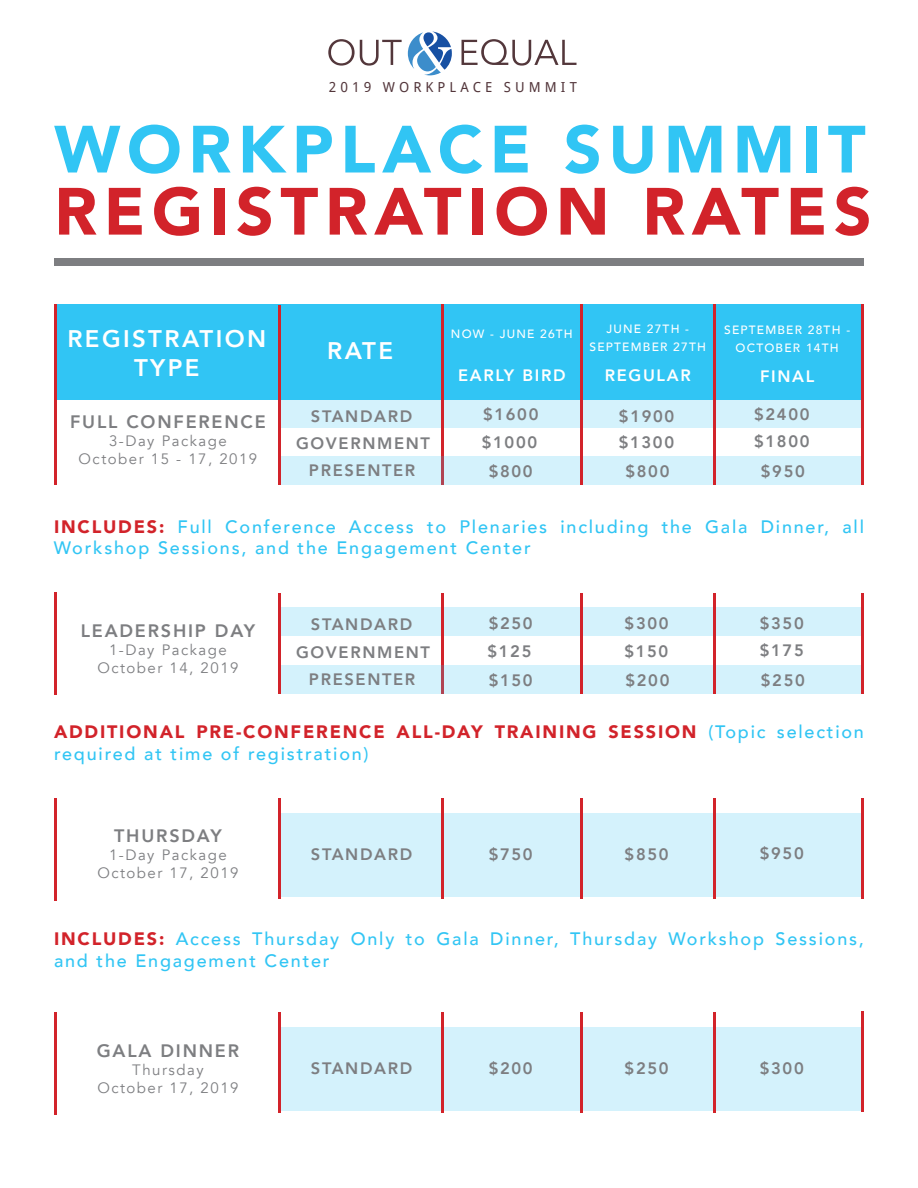
<style>
.page{position:relative;width:918px;height:1188px;background:#fff}
.page>*{position:absolute;margin:0;border:0;box-sizing:border-box;transform-origin:0 0}
.t1{font:900 66px "Avenir";letter-spacing:.1em;color:#d2232a}
.t2{font:900 66px "Avenir";letter-spacing:.1em;color:#31c5f4}
.t3{font:800 24px/28.8px "Avenir";letter-spacing:.1em;color:#fff;text-align:center}
.t4{font:500 18px/21.6px "Avenir";letter-spacing:.1em;color:#31c5f4}
.t5{font:900 18px/21.6px "Avenir";letter-spacing:.1em;color:#d2232a}
.t6{font:800 18px "Avenir";letter-spacing:.1em;color:#7d7e81}
.t7{font:800 16.5px/28.3px "Avenir";letter-spacing:.1em;color:#7d7e81;text-align:center}
.t8{font:800 16.5px "Avenir";letter-spacing:.1em;color:#fff}
.t9{font:15px/18px "Avenir";letter-spacing:.1em;color:#7d7e81;text-align:center}
.t10{font:13.8px "Droid Sans";letter-spacing:.295em;color:#53363b}
.t11{font:500 12px/18px "Avenir";letter-spacing:.1em;color:#fff;text-align:center}
.s1{font-weight:900;color:#d2232a}
.s2{font-weight:500;color:#31c5f4}
</style>
<div class="page">
<svg style="left:408px;top:32px;width:44px;height:43px"></svg>
<svg style="left:328px;top:39px;width:74px;height:27px"></svg>
<svg style="left:462px;top:39px;width:115px;height:27px"></svg>
<div style="left:54px;top:259px;width:810px;height:7px;background:#7d7e81"></div>
<div style="left:54px;top:304px;width:810px;height:96px;background:#31c5f4"></div>
<div style="left:280px;top:399px;width:584px;height:28px;background:#d4f2fc"></div>
<hr style="left:442px;top:304px;width:2px;height:181px;background:#d2232a">
<div style="left:280px;top:456px;width:584px;height:29px;background:#d4f2fc"></div>
<hr style="left:278px;top:305px;width:3px;height:180px;background:#d2232a">
<hr style="left:580px;top:304px;width:2px;height:181px;background:#d2232a">
<hr style="left:714px;top:304px;width:2px;height:181px;background:#d2232a">
<hr style="left:862px;top:304px;width:2px;height:181px;background:#d2232a">
<hr style="left:54px;top:304px;width:2px;height:181px;background:#d2232a">
<div style="left:280px;top:608px;width:584px;height:28px;background:#d4f2fc"></div>
<hr style="left:442px;top:593px;width:2px;height:100px;background:#d2232a">
<div style="left:280px;top:665px;width:584px;height:28px;background:#d4f2fc"></div>
<hr style="left:278px;top:593px;width:3px;height:100px;background:#d2232a">
<hr style="left:580px;top:593px;width:2px;height:100px;background:#d2232a">
<hr style="left:714px;top:593px;width:2px;height:100px;background:#d2232a">
<hr style="left:862px;top:593px;width:2px;height:100px;background:#d2232a">
<hr style="left:54px;top:593px;width:2px;height:102px;background:#d2232a">
<div style="left:280px;top:813px;width:584px;height:84px;background:#d4f2fc"></div>
<hr style="left:442px;top:798px;width:2px;height:101px;background:#d2232a">
<hr style="left:278px;top:798px;width:3px;height:101px;background:#d2232a">
<hr style="left:580px;top:798px;width:2px;height:101px;background:#d2232a">
<hr style="left:714px;top:798px;width:2px;height:101px;background:#d2232a">
<hr style="left:862px;top:798px;width:2px;height:101px;background:#d2232a">
<hr style="left:54px;top:798px;width:2px;height:102px;background:#d2232a">
<div style="left:280px;top:1028px;width:584px;height:83px;background:#d4f2fc"></div>
<hr style="left:442px;top:1013px;width:2px;height:100px;background:#d2232a">
<hr style="left:278px;top:1013px;width:3px;height:100px;background:#d2232a">
<hr style="left:580px;top:1013px;width:2px;height:100px;background:#d2232a">
<hr style="left:714px;top:1013px;width:2px;height:100px;background:#d2232a">
<hr style="left:54px;top:1012px;width:2px;height:103px;background:#d2232a">
<hr style="left:862px;top:1011px;width:2px;height:100px;background:#d2232a">
<p class="t10" style="left:329px;top:79px;width:250px">2019 WORKPLACE SUMMIT</p>
<h1 class="t2" style="left:54px;top:93px;width:813px">WORKPLACE SUMMIT</h1>
<h1 class="t1" style="left:54px;top:155px;width:819px">REGISTRATION RATES</h1>
<h2 class="t3" style="left:67px;top:325px;width:200px">REGISTRATION<br>TYPE</h2>
<p class="t6" style="left:70px;top:408px;width:197px">FULL CONFERENCE</p>
<p class="t9" style="left:79px;top:432px;width:180px">3-Day Package<br>October 15 - 17, 2019</p>
<h2 class="t3" style="left:327px;top:336px;width:67px">RATE</h2>
<p class="t7" style="left:296px;top:402px;width:136px;line-height:27.2px">STANDARD<br>GOVERNMENT<br>PRESENTER</p>
<p class="t11" style="left:451px;top:324px;width:123px">NOW - JUNE 26TH</p>
<p class="t8" style="left:458px;top:362px;width:109px">EARLY BIRD</p>
<p class="t11" style="left:590px;top:319px;width:118px">JUNE 27TH -<br>SEPTEMBER 27TH</p>
<p class="t8" style="left:605px;top:362px;width:87px">REGULAR</p>
<p class="t7" style="left:482px;top:400px;width:58px">$1600 $1000 $800</p>
<p class="t7" style="left:619px;top:403px;width:57px;line-height:26.5px;text-align:left">$1900 $1300</p>
<p class="t7" style="left:625px;top:457px;width:46px">$800</p>
<p class="t11" style="left:724px;top:321px;width:128px">SEPTEMBER 28TH -<br>OCTOBER 14TH</p>
<p class="t8" style="left:760px;top:364px;width:56px">FINAL</p>
<p class="t7" style="left:754px;top:401px;width:57px;line-height:27px;text-align:left">$2400 $1800</p>
<p class="t7" style="left:761px;top:457px;width:46px">$950</p>
<p class="t4" style="left:54px;top:514px;width:812px"><span class="s1">INCLUDES:</span> Full Conference Access to Plenaries including the Gala Dinner, all<br>Workshop Sessions, and the Engagement Center</p>
<p class="t7" style="left:296px;top:611px;width:136px;line-height:27.2px">STANDARD<br>GOVERNMENT<br>PRESENTER</p>
<p class="t7" style="left:487px;top:609px;width:47px;text-align:justify">$250 $125 $150</p>
<p class="t7" style="left:624px;top:609px;width:47px;text-align:justify">$300 $150 $200</p>
<p class="t7" style="left:760px;top:609px;width:46px;line-height:27px;text-align:left">$350 $175</p>
<p class="t6" style="left:81px;top:617px;width:176px">LEADERSHIP DAY</p>
<p class="t9" style="left:97px;top:641px;width:143px">1-Day Package<br>October 14, 2019</p>
<p class="t7" style="left:761px;top:666px;width:46px">$250</p>
<p class="t5" style="left:54px;top:720px;width:811px">ADDITIONAL PRE-CONFERENCE ALL-DAY TRAINING SESSION <span class="s2">(Topic selection required at time of registration)</span></p>
<p class="t6" style="left:114px;top:822px;width:109px">THURSDAY</p>
<p class="t9" style="left:97px;top:846px;width:143px">1-Day Package<br>October 17, 2019</p>
<p class="t7" style="left:311px;top:840px;width:103px">STANDARD</p>
<p class="t7" style="left:489px;top:840px;width:46px">$750</p>
<p class="t7" style="left:625px;top:840px;width:46px">$850</p>
<p class="t7" style="left:760px;top:840px;width:46px">$950</p>
<p class="t4" style="left:54px;top:927px;width:811px"><span class="s1">INCLUDES:</span> Access Thursday Only to Gala Dinner, Thursday Workshop Sessions, and the Engagement Center</p>
<p class="t6" style="left:97px;top:1036px;width:144px">GALA DINNER</p>
<p class="t9" style="left:97px;top:1061px;width:143px">Thursday<br>October 17, 2019</p>
<p class="t7" style="left:311px;top:1054px;width:103px">STANDARD</p>
<p class="t7" style="left:489px;top:1054px;width:46px">$200</p>
<p class="t7" style="left:625px;top:1054px;width:46px">$250</p>
<p class="t7" style="left:760px;top:1054px;width:46px">$300</p>
</div>
